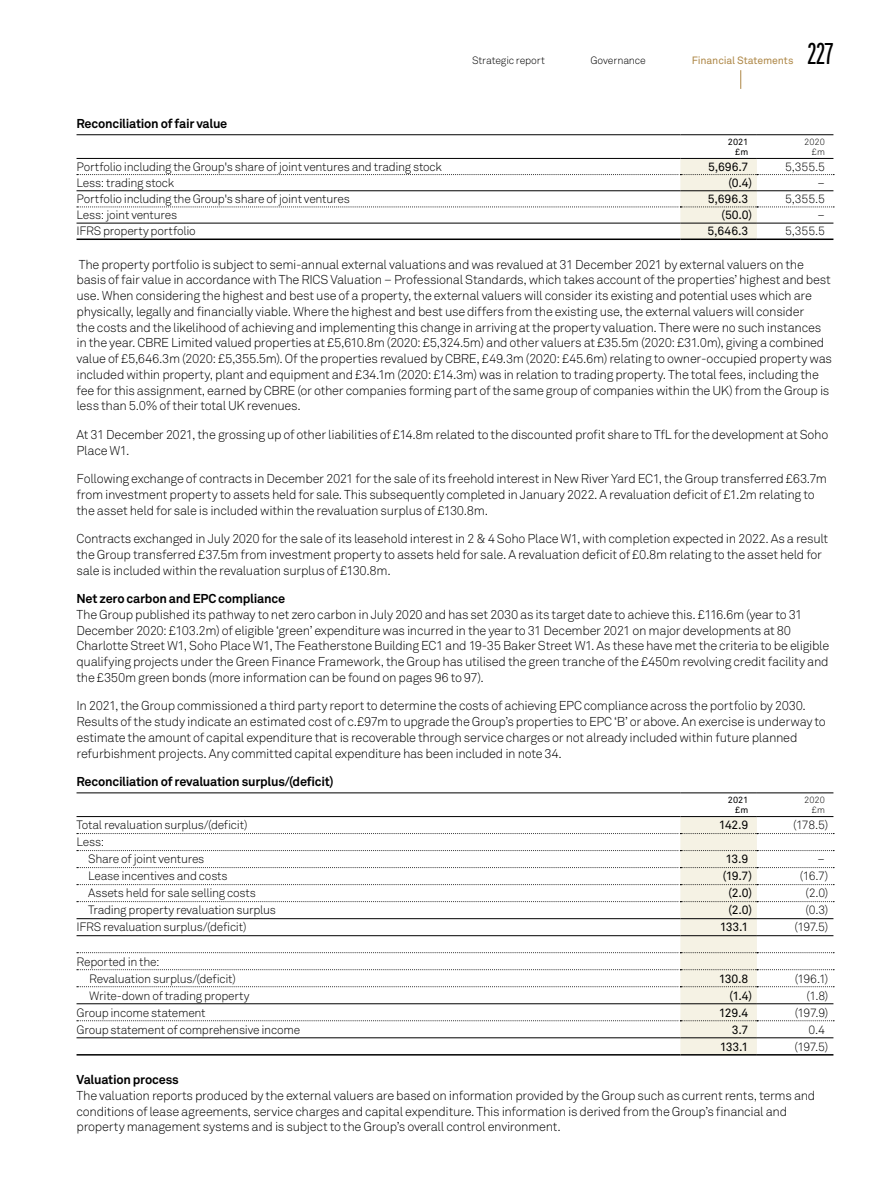
<style>
.page{position:relative;width:893px;height:1191px;background:#fff}
.page>*{position:absolute;margin:0;border:0;box-sizing:border-box;transform-origin:0 0}
.t1{font:300 30px "Montefiore";color:#000}
.t2{font:300 12.75px/15.8px "Akkurat Pro";letter-spacing:-.025em;color:#000}
.t3{font:700 12.75px "Akkurat Pro";letter-spacing:-.02em;color:#000}
.t4{font:300 12px/17px "Akkurat Pro";letter-spacing:-.02em;color:#000}
.t5{font:12px "Akkurat Pro";letter-spacing:-.01em;color:#000}
.t6{font:300 10.5px "Akkurat Pro";letter-spacing:-.015em;color:#000}
.t7{font:10.5px "Akkurat Pro";letter-spacing:-.01em;color:#ad8645}
.t8{font:9px/10.5px "Akkurat Pro";letter-spacing:.01em;color:#000;text-align:right}
.t9{font:300 9px/10.5px "Akkurat Pro";letter-spacing:.01em;color:#000;text-align:right}
</style>
<div class="page">
<hr style="left:77px;top:134px;width:603px;height:1px;background:#000">
<hr style="left:680px;top:134px;width:77px;height:1px;background:#000">
<svg style="left:77px;top:158px;width:757px;height:81px"></svg>
<hr style="left:757px;top:134px;width:76px;height:1px;background:#000">
<hr style="left:757px;top:158px;width:76px;height:1px;background:#000">
<hr style="left:77px;top:190px;width:603px;height:1px;background:#000">
<hr style="left:680px;top:190px;width:77px;height:1px;background:#000">
<hr style="left:757px;top:190px;width:76px;height:1px;background:#000">
<hr style="left:77px;top:223px;width:603px;height:1px;background:#000">
<hr style="left:680px;top:223px;width:77px;height:1px;background:#000">
<hr style="left:757px;top:223px;width:76px;height:1px;background:#000">
<hr style="left:77px;top:238px;width:603px;height:2px;background:#000">
<hr style="left:680px;top:238px;width:77px;height:2px;background:#000">
<hr style="left:757px;top:238px;width:76px;height:2px;background:#000">
<hr style="left:77px;top:1054px;width:603px;height:1px;background:#000">
<hr style="left:680px;top:1054px;width:77px;height:1px;background:#000">
<hr style="left:757px;top:1054px;width:76px;height:1px;background:#000">
<hr style="left:77px;top:792px;width:603px;height:1px;background:#000">
<hr style="left:680px;top:792px;width:77px;height:1px;background:#000">
<svg style="left:77px;top:816px;width:757px;height:238px"></svg>
<hr style="left:757px;top:792px;width:76px;height:1px;background:#000">
<hr style="left:757px;top:816px;width:76px;height:1px;background:#000">
<svg style="left:740px;top:70px;width:1px;height:19px"></svg>
<p class="t3" style="left:77px;top:116px;width:152px">Reconciliation of fair value</p>
<p class="t6" style="left:472px;top:54px;width:74px">Strategic report</p>
<p class="t6" style="left:591px;top:54px;width:57px">Governance</p>
<p class="t7" style="left:692px;top:54px;width:103px">Financial Statements</p>
<h1 class="t1" style="left:808px;top:38px;width:27px">227</h1>
<p class="t8" style="left:728px;top:136px;width:22px">2021 £m</p>
<p class="t9" style="left:804px;top:136px;width:22px">2020 £m</p>
<p class="t4" style="left:77px;top:158px;width:367px">Portfolio including the Group's share of joint ventures and trading stock</p>
<p class="t5" style="left:708px;top:160px;width:42px">5,696.7</p>
<p class="t4" style="left:785px;top:158px;width:41px">5,355.5</p>
<p class="t4" style="left:77px;top:174px;width:99px">Less: trading stock</p>
<p class="t5" style="left:728px;top:176px;width:25px">(0.4)</p>
<p class="t4" style="left:818px;top:174px;width:9px">–</p>
<p class="t4" style="left:77px;top:190px;width:275px">Portfolio including the Group's share of joint ventures</p>
<p class="t5" style="left:708px;top:192px;width:42px">5,696.3</p>
<p class="t4" style="left:785px;top:190px;width:41px">5,355.5</p>
<p class="t4" style="left:77px;top:207px;width:102px">Less: joint ventures</p>
<p class="t5" style="left:722px;top:208px;width:32px">(50.0)</p>
<p class="t4" style="left:818px;top:207px;width:9px">–</p>
<p class="t4" style="left:77px;top:223px;width:121px">IFRS property portfolio</p>
<p class="t5" style="left:707px;top:224px;width:42px">5,646.3</p>
<p class="t4" style="left:785px;top:223px;width:41px">5,355.5</p>
<p class="t2" style="left:77px;top:256px;width:757px">The property portfolio is subject to semi-annual external valuations and was revalued at 31 December 2021 by external valuers on the basis of fair value in accordance with The RICS Valuation – Professional Standards, which takes account of the properties’ highest and best use. When considering the highest and best use of a property, the external valuers will consider its existing and potential uses which are physically, legally and financially viable. Where the highest and best use differs from the existing use, the external valuers will consider<br>the costs and the likelihood of achieving and implementing this change in arriving at the property valuation. There were no such instances in the year. CBRE Limited valued properties at £5,610.8m (2020: £5,324.5m) and other valuers at £35.5m (2020: £31.0m), giving a combined value of £5,646.3m (2020: £5,355.5m). Of the properties revalued by CBRE, £49.3m (2020: £45.6m) relating to owner-occupied property was included within property, plant and equipment and £34.1m (2020: £14.3m) was in relation to trading property. The total fees, including the fee for this assignment, earned by CBRE (or other companies forming part of the same group of companies within the UK) from the Group is less than 5.0% of their total UK revenues.</p>
<p class="t2" style="left:77px;top:426px;width:753px">At 31 December 2021, the grossing up of other liabilities of £14.8m related to the discounted profit share to TfL for the development at Soho<br>Place W1.</p>
<p class="t2" style="left:77px;top:471px;width:752px">Following exchange of contracts in December 2021 for the sale of its freehold interest in New River Yard EC1, the Group transferred £63.7m from investment property to assets held for sale. This subsequently completed in January 2022. A revaluation deficit of £1.2m relating to the asset held for sale is included within the revaluation surplus of £130.8m.</p>
<p class="t2" style="left:77px;top:531px;width:753px">Contracts exchanged in July 2020 for the sale of its leasehold interest in 2 &amp; 4 Soho Place W1, with completion expected in 2022. As a result the Group transferred £37.5m from investment property to assets held for sale. A revaluation deficit of £0.8m relating to the asset held for sale is included within the revaluation surplus of £130.8m.</p>
<p class="t3" style="left:77px;top:591px;width:210px">Net zero carbon and EPC compliance</p>
<p class="t2" style="left:77px;top:606px;width:754px">The Group published its pathway to net zero carbon in July 2020 and has set 2030 as its target date to achieve this. £116.6m (year to 31<br>December 2020: £103.2m) of eligible ‘green’ expenditure was incurred in the year to 31 December 2021 on major developments at 80<br>Charlotte Street W1, Soho Place W1, The Featherstone Building EC1 and 19-35 Baker Street W1. As these have met the criteria to be eligible qualifying projects under the Green Finance Framework, the Group has utilised the green tranche of the £450m revolving credit facility and the £350m green bonds (more information can be found on pages 96 to 97).</p>
<p class="t2" style="left:77px;top:698px;width:751px">In 2021, the Group commissioned a third party report to determine the costs of achieving EPC compliance across the portfolio by 2030.<br>Results of the study indicate an estimated cost of c.£97m to upgrade the Group’s properties to EPC ‘B’ or above. An exercise is underway to estimate the amount of capital expenditure that is recoverable through service charges or not already included within future planned refurbishment projects. Any committed capital expenditure has been included in note 34.</p>
<p class="t3" style="left:77px;top:774px;width:259px">Reconciliation of revaluation surplus/(deficit)</p>
<p class="t8" style="left:728px;top:794px;width:22px">2021 £m</p>
<p class="t9" style="left:804px;top:794px;width:22px">2020 £m</p>
<p class="t4" style="left:77px;top:816px;width:172px">Total revaluation surplus/(deficit)</p>
<p class="t5" style="left:719px;top:818px;width:31px">142.9</p>
<p class="t4" style="left:793px;top:816px;width:37px">(178.5)</p>
<p class="t4" style="left:88px;top:833px;width:118px;text-indent:-12px">Less:<br>Share of joint ventures</p>
<p class="t5" style="left:725px;top:852px;width:24px">13.9</p>
<p class="t4" style="left:818px;top:850px;width:9px">–</p>
<p class="t4" style="left:88px;top:867px;width:141px">Lease incentives and costs</p>
<p class="t5" style="left:723px;top:869px;width:31px">(19.7)</p>
<p class="t4" style="left:800px;top:867px;width:30px">(16.7)</p>
<p class="t4" style="left:88px;top:884px;width:169px">Assets held for sale selling costs</p>
<p class="t5" style="left:728px;top:886px;width:25px">(2.0)</p>
<p class="t4" style="left:806px;top:884px;width:24px">(2.0)</p>
<p class="t4" style="left:88px;top:901px;width:189px">Trading property revaluation surplus</p>
<p class="t5" style="left:728px;top:903px;width:25px">(2.0)</p>
<p class="t4" style="left:806px;top:901px;width:24px">(0.3)</p>
<p class="t4" style="left:77px;top:918px;width:171px">IFRS revaluation surplus/(deficit)</p>
<p class="t5" style="left:720px;top:920px;width:30px">133.1</p>
<p class="t4" style="left:794px;top:918px;width:35px">(197.5)</p>
<p class="t4" style="left:89px;top:952px;width:148px;text-indent:-13px">Reported in the:<br>Revaluation surplus/(deficit)</p>
<p class="t5" style="left:719px;top:971px;width:31px">130.8</p>
<p class="t4" style="left:795px;top:969px;width:35px">(196.1)</p>
<p class="t4" style="left:89px;top:987px;width:162px">Write-down of trading property</p>
<p class="t5" style="left:729px;top:988px;width:24px">(1.4)</p>
<p class="t4" style="left:806px;top:987px;width:23px">(1.8)</p>
<p class="t4" style="left:77px;top:1004px;width:131px">Group income statement</p>
<p class="t5" style="left:719px;top:1005px;width:31px">129.4</p>
<p class="t4" style="left:795px;top:1004px;width:35px">(197.9)</p>
<p class="t4" style="left:77px;top:1021px;width:225px">Group statement of comprehensive income</p>
<p class="t5" style="left:732px;top:1022px;width:18px">3.7</p>
<p class="t4" style="left:808px;top:1021px;width:18px">0.4</p>
<p class="t5" style="left:720px;top:1039px;width:30px">133.1</p>
<p class="t4" style="left:794px;top:1038px;width:35px">(197.5)</p>
<p class="t3" style="left:77px;top:1071px;width:104px">Valuation process</p>
<p class="t2" style="left:77px;top:1087px;width:740px">The valuation reports produced by the external valuers are based on information provided by the Group such as current rents, terms and conditions of lease agreements, service charges and capital expenditure. This information is derived from the Group’s financial and property management systems and is subject to the Group’s overall control environment.</p>
</div>
